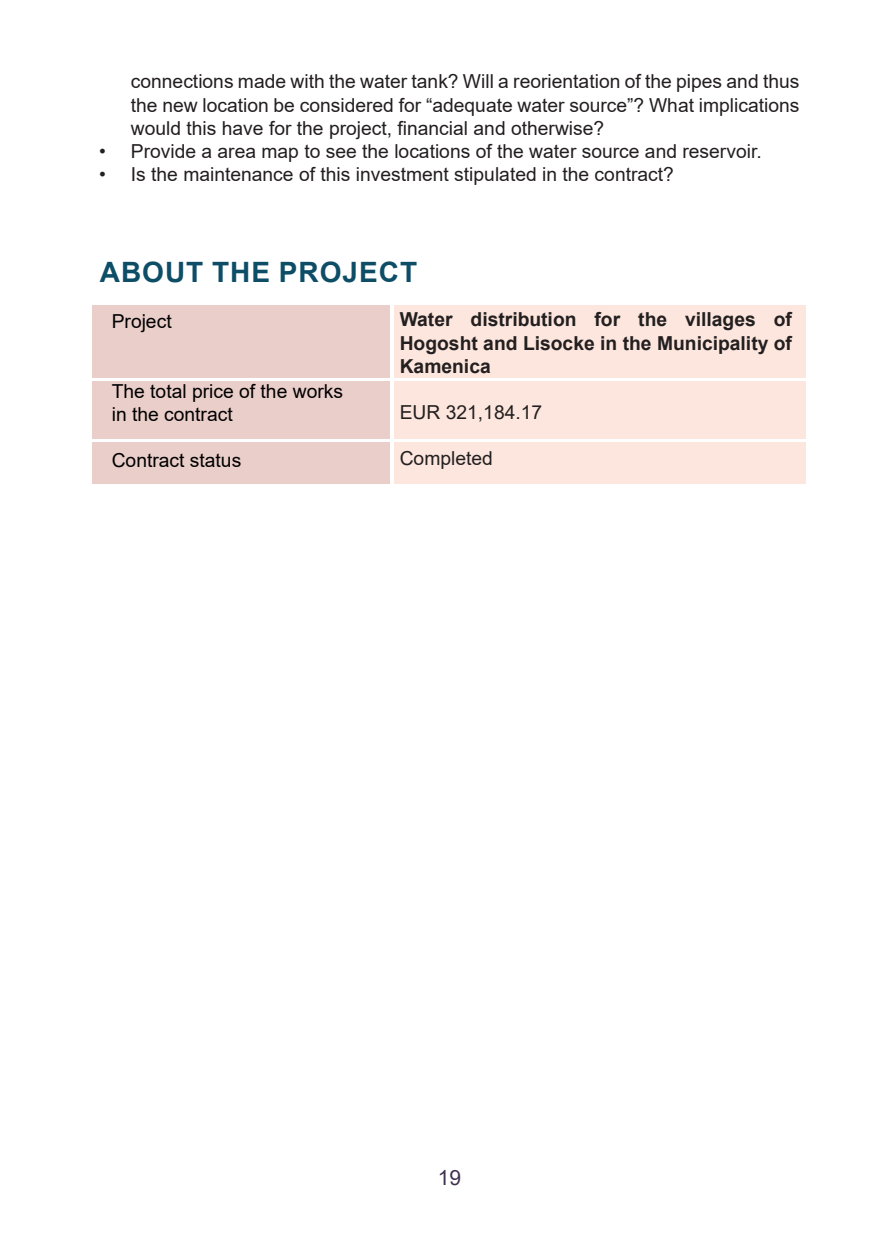
<style>
.page{position:relative;width:874px;height:1241px;background:#fff}
.page>*{position:absolute;margin:0;border:0;box-sizing:border-box;transform-origin:0 0}
.t1{font:700 28px "Arial";letter-spacing:.035em;color:#0d4d66}
.t2{font:21px "Arial";color:#412f51}
.t3{font:19.25px/23.1px "Arial";color:#231f20;text-align:justify}
.t4{font:700 19.25px/23.1px "Arial";color:#231f20;text-align:justify}
.t5{font:19.25px/23.1px "Arial";color:#000}
</style>
<div class="page">
<div style="left:93px;top:305px;width:296px;height:73px;background:#eaceca"></div>
<div style="left:394px;top:305px;width:411px;height:73px;background:#fce6dd"></div>
<div style="left:93px;top:381px;width:296px;height:58px;background:#eaceca"></div>
<div style="left:93px;top:442px;width:296px;height:42px;background:#eaceca"></div>
<div style="left:394px;top:381px;width:411px;height:58px;background:#fce6dd"></div>
<div style="left:394px;top:442px;width:411px;height:42px;background:#fce6dd"></div>
<p class="t3" style="left:131px;top:70px;width:669px">connections made with the water tank? Will a reorientation of the pipes and thus the new location be considered for “adequate water source”? What implications would this have for the project, financial and otherwise?</p>
<p class="t3" style="left:99px;top:139px;width:663px">• Provide a area map to see the locations of the water source and reservoir.</p>
<p class="t3" style="left:99px;top:162px;width:575px">• Is the maintenance of this investment stipulated in the contract?</p>
<h1 class="t1" style="left:100px;top:252px;width:319px">ABOUT THE PROJECT</h1>
<p class="t5" style="left:112px;top:310px;width:61px">Project</p>
<p class="t4" style="left:399px;top:308px;width:393px">Water distribution for the villages of Hogosht and Lisocke in the Municipality of Kamenica</p>
<p class="t3" style="left:399px;top:400px;width:144px">EUR 321,184.17</p>
<p class="t3" style="left:399px;top:446px;width:95px">Completed</p>
<p class="t5" style="left:112px;top:379px;width:233px">The total price of the works in the contract</p>
<p class="t5" style="left:112px;top:448px;width:131px">Contract status</p>
<p class="t2" style="left:437px;top:1163px;width:25px">19</p>
</div>
